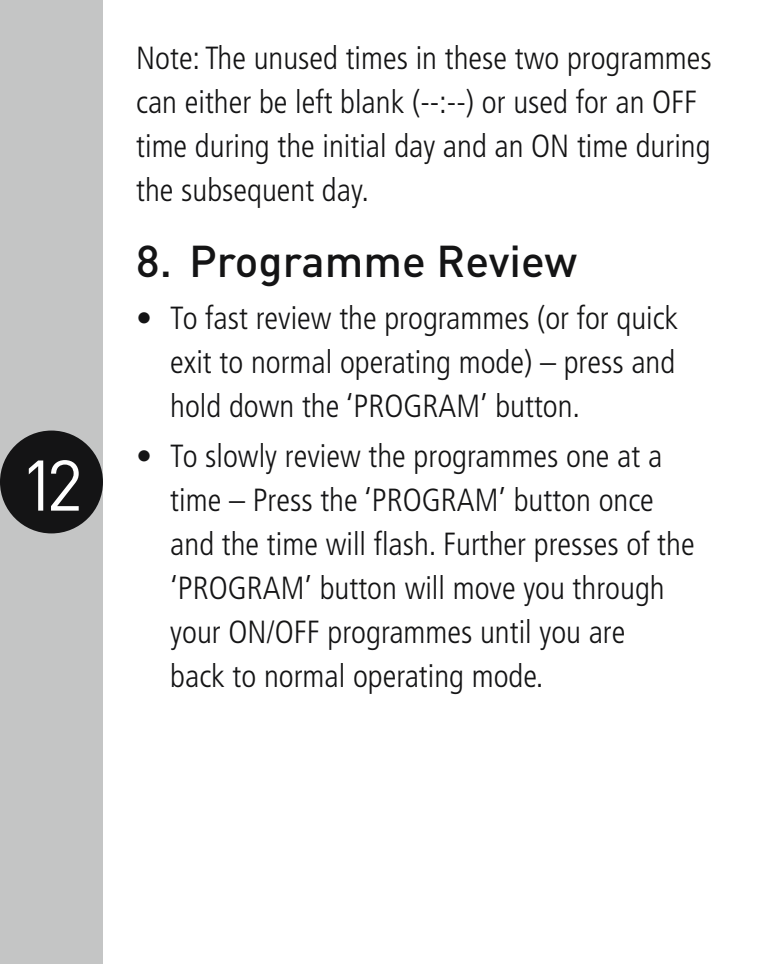
<style>
.page{position:relative;width:772px;height:964px;background:#fff}
.page>*{position:absolute;margin:0;border:0;box-sizing:border-box;transform-origin:0 0}
.t1{font:70.4px "DIN";color:#fff}
.t2{font:500 44px "DIN";color:#141415}
.t3{font:300 condensed 32px/44px "Frutiger LT";color:#141415}
</style>
<div class="page">
<div style="left:0;top:0;width:103px;height:964px;background:#c4c5c5"></div>
<div style="left:0;top:430px;width:103px;height:103px;background:#141415;border-radius:50%"></div>
<h1 class="t1" style="left:20px;top:441px;width:64px">12</h1>
<p class="t3" style="left:136px;top:37px;width:576px">Note: The unused times in these two programmes can either be left blank (--:--) or used for an OFF time during the initial day and an ON time during the subsequent day.</p>
<h2 class="t2" style="left:136px;top:232px;width:442px">8. Programme Review</h2>
<p class="t3" style="left:170px;top:296px;width:509px;text-align:justify;text-indent:-34px">• To fast review the programmes (or for quick exit to normal operating mode) – press and hold down the ‘PROGRAM’ button.</p>
<p class="t3" style="left:170px;top:434px;width:525px;text-indent:-34px">• To slowly review the programmes one at a time – Press the ‘PROGRAM’ button once and the time will flash. Further presses of the ‘PROGRAM’ button will move you through your ON/OFF programmes until you are<br>back to normal operating mode.</p>
</div>
